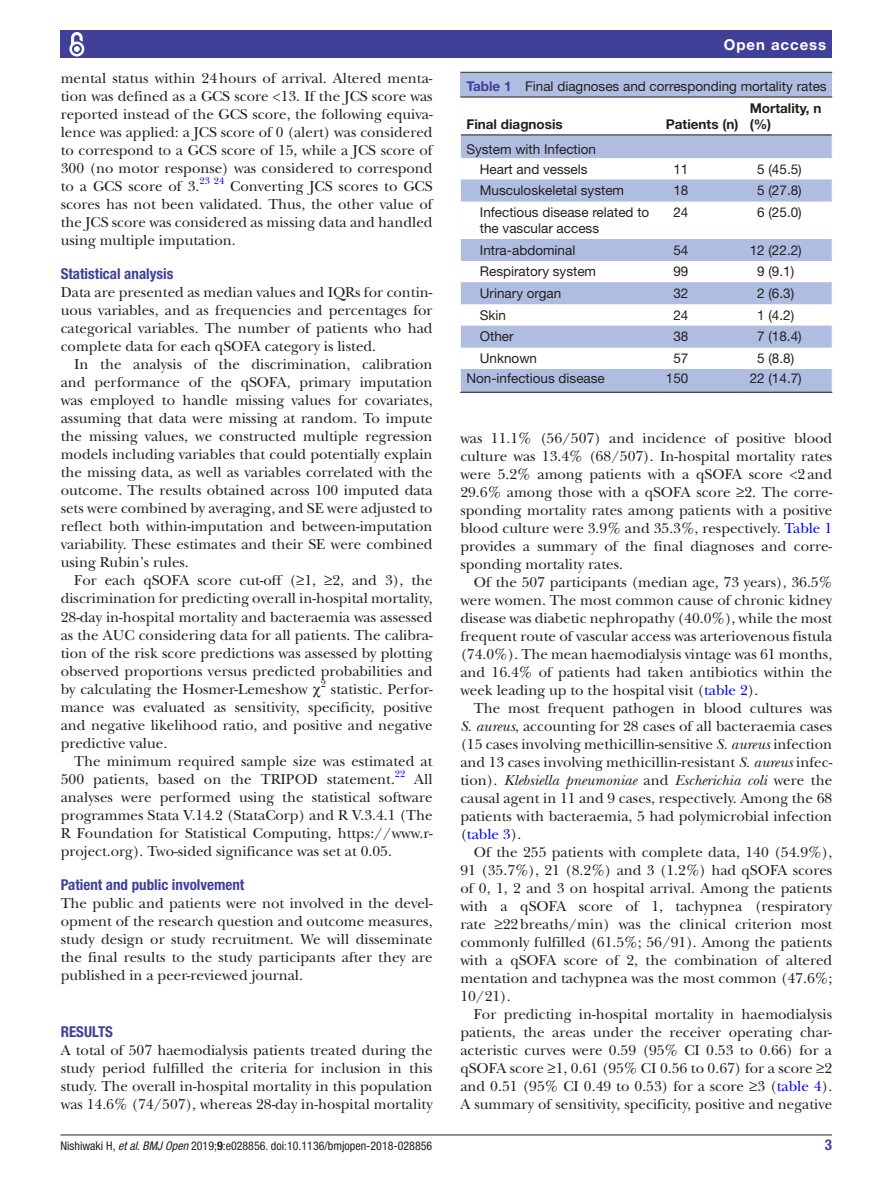
<style>
.page{position:relative;width:893px;height:1191px;background:#fff}
.page>*{position:absolute;margin:0;border:0;box-sizing:border-box;transform-origin:0 0}
.t1{font:15px/18px "New Baskerville";color:#231f20;text-align:justify}
.t2{font:700 condensed 15px "Helvetica Neue LT Std";color:#414099}
.t3{font:700 15px "Helvetica Neue LT Std";letter-spacing:.065em;color:#fff}
.t4{font:13.5px/20.1px "Helvetica Neue LT Std";color:#231f20;text-align:center}
.t5{font:700 13.5px/16.2px "Helvetica Neue LT Std";color:#231f20}
.t6{font:condensed 12px "Helvetica Neue LT Std";color:#231f20}
.t7{font:9.9px "New Baskerville";color:#00f}
.t8{font:9.9px "New Baskerville";color:#231f20}
.s1{font-weight:700;color:#414099}
.s2{color:#00f}
.s3{font-style:italic}
.s4{font-weight:700}
</style>
<div class="page">
<hr style="left:61px;top:1134px;width:771px;height:1px;background:#231f20">
<div style="left:61px;top:31px;width:771px;height:27px;background:#414099"></div>
<svg style="left:69px;top:32px;width:16px;height:25px"></svg>
<div style="left:460px;top:73px;width:372px;height:319px;background:#afbde1"></div>
<hr style="left:460px;top:72px;width:372px;height:1px;background:#231f20">
<div style="left:461px;top:98px;width:371px;height:36px;background:#fff"></div>
<svg style="left:461px;top:135px;width:371px;height:257px"></svg>
<hr style="left:460px;top:97px;width:200px;height:1px;background:#231f20">
<hr style="left:460px;top:134px;width:200px;height:1px;background:#231f20">
<hr style="left:660px;top:97px;width:84px;height:1px;background:#231f20">
<hr style="left:660px;top:134px;width:84px;height:1px;background:#231f20">
<hr style="left:744px;top:97px;width:88px;height:1px;background:#231f20">
<hr style="left:744px;top:134px;width:88px;height:1px;background:#231f20">
<hr style="left:460px;top:392px;width:200px;height:1px;background:#231f20">
<hr style="left:660px;top:392px;width:84px;height:1px;background:#231f20">
<hr style="left:744px;top:392px;width:88px;height:1px;background:#231f20">
<hr style="left:460px;top:97px;width:1px;height:38px;background:#fff">
<svg style="left:460px;top:135px;width:1px;height:66px"></svg>
<hr style="left:460px;top:201px;width:1px;height:38px;background:#fff">
<svg style="left:460px;top:239px;width:1px;height:153px"></svg>
<p class="t1" style="left:61px;top:69px;width:373px">mental status within 24hours of arrival. Altered menta&shy;tion was defined as a GCS score &lt;13. If the JCS score was reported instead of the GCS score, the following equiva&shy;lence was applied: a JCS score of 0 (alert) was considered to correspond to a GCS score of 15, while a JCS score of 300 (no motor response) was considered to correspond to a GCS score of 3.</p>
<p class="t7" style="left:200px;top:175px;width:26px">23 24</p>
<p class="t1" style="left:61px;top:177px;width:373px;text-indent:169px">Converting JCS scores to GCS scores has not been validated. Thus, the other value of the JCS score was considered as missing data and handled using multiple imputation.</p>
<p class="t2" style="left:61px;top:265px;width:114px">Statistical analysis</p>
<p class="t1" style="left:61px;top:284px;width:373px">Data are presented as median values and IQRs for contin&shy;uous variables, and as frequencies and percentages for categorical variables. The number of patients who had complete data for each qSOFA category is listed.</p>
<p class="t1" style="left:61px;top:356px;width:373px;text-indent:13px">In the analysis of the discrimination, calibration and performance of the qSOFA, primary imputation was employed to handle missing values for covariates, assuming that data were missing at random. To impute the missing values, we constructed multiple regression models including variables that could potentially explain the missing data, as well as variables correlated with the outcome. The results obtained across 100 imputed data sets were combined by averaging, and SE were adjusted to reflect both within-imputation and between-imputation variability. These estimates and their SE were combined using Rubin’s rules.</p>
<p class="t1" style="left:61px;top:572px;width:373px;text-indent:13px">For each qSOFA score cut-off (≥1, ≥2, and 3), the discrimination for predicting overall in-hospital mortality, 28-day in-hospital mortality and bacteraemia was assessed as the AUC considering data for all patients. The calibra&shy;tion of the risk score predictions was assessed by plotting observed proportions versus predicted probabilities and by calculating the Hosmer-Lemeshow</p>
<p class="t8" style="left:321px;top:678px;width:7px">2</p>
<p class="t1" style="left:61px;top:680px;width:373px;text-indent:270px">statistic. Perfor&shy;mance was evaluated as sensitivity, specificity, positive and negative likelihood ratio, and positive and negative predictive value.</p>
<p class="t1" style="left:61px;top:752px;width:373px;text-indent:13px">The minimum required sample size was estimated at<br>500 patients, based on the TRIPOD statement.</p>
<p class="t7" style="left:395px;top:768px;width:12px">22</p>
<p class="t1" style="left:61px;top:770px;width:373px;text-indent:354px">All analyses were performed using the statistical software programmes Stata V.14.2 (StataCorp) and R V.3.4.1 (The R Foundation for Statistical Computing, https://www.r&shy;project.org). Two-sided significance was set at 0.05.</p>
<p class="t2" style="left:61px;top:875px;width:185px">Patient and public involvement</p>
<p class="t1" style="left:61px;top:894px;width:373px">The public and patients were not involved in the devel&shy;opment of the research question and outcome measures, study design or study recruitment. We will disseminate the final results to the study participants after they are published in a peer-reviewed journal.</p>
<p class="t2" style="left:61px;top:1023px;width:54px">Results</p>
<p class="t1" style="left:61px;top:1041px;width:373px">A total of 507 haemodialysis patients treated during the study period fulfilled the criteria for inclusion in this study. The overall in-hospital mortality in this population was 14.6% (74/507), whereas 28-day in-hospital mortality</p>
<p class="t3" style="left:724px;top:35px;width:104px">Open access</p>
<p class="t4" style="left:466px;top:76px;width:362px"><span class="s1">Table 1</span> Final diagnoses and corresponding mortality rates</p>
<p class="t5" style="left:466px;top:116px;width:98px">Final diagnosis</p>
<p class="t5" style="left:666px;top:116px;width:74px">Patients (n)</p>
<p class="t5" style="left:750px;top:99px;width:73px">Mortality, n (%)</p>
<p class="t4" style="left:466px;top:138px;width:131px">System with Infection<br>Heart and vessels</p>
<p class="t4" style="left:673px;top:159px;width:17px">11</p>
<p class="t4" style="left:757px;top:159px;width:46px">5 (45.5)</p>
<p class="t4" style="left:480px;top:180px;width:146px">Musculoskeletal system</p>
<p class="t4" style="left:673px;top:180px;width:17px">18</p>
<p class="t4" style="left:757px;top:180px;width:46px">5 (27.8)</p>
<p class="t4" style="left:480px;top:204px;width:171px;line-height:16.2px;text-align:left">Infectious disease related to the vascular access</p>
<p class="t4" style="left:673px;top:202px;width:17px">24</p>
<p class="t4" style="left:757px;top:202px;width:46px">6 (25.0)</p>
<p class="t4" style="left:480px;top:240px;width:97px">Intra-abdominal</p>
<p class="t4" style="left:673px;top:240px;width:17px">54</p>
<p class="t4" style="left:750px;top:240px;width:54px">12 (22.2)</p>
<p class="t4" style="left:480px;top:261px;width:118px">Respiratory system</p>
<p class="t4" style="left:673px;top:261px;width:17px">99</p>
<p class="t4" style="left:757px;top:261px;width:39px">9 (9.1)</p>
<p class="t4" style="left:480px;top:283px;width:83px">Urinary organ</p>
<p class="t4" style="left:673px;top:283px;width:17px">32</p>
<p class="t4" style="left:757px;top:283px;width:39px">2 (6.3)</p>
<p class="t4" style="left:480px;top:305px;width:28px">Skin</p>
<p class="t4" style="left:673px;top:305px;width:17px">24</p>
<p class="t4" style="left:757px;top:305px;width:39px">1 (4.2)</p>
<p class="t4" style="left:480px;top:326px;width:35px">Other</p>
<p class="t4" style="left:673px;top:326px;width:17px">38</p>
<p class="t4" style="left:757px;top:326px;width:46px">7 (18.4)</p>
<p class="t4" style="left:480px;top:348px;width:59px">Unknown</p>
<p class="t4" style="left:673px;top:348px;width:17px">57</p>
<p class="t4" style="left:757px;top:348px;width:39px">5 (8.8)</p>
<p class="t4" style="left:466px;top:368px;width:140px">Non-infectious disease</p>
<p class="t4" style="left:666px;top:368px;width:24px">150</p>
<p class="t4" style="left:750px;top:368px;width:54px">22 (14.7)</p>
<p class="t1" style="left:460px;top:429px;width:373px">was 11.1% (56/507) and incidence of positive blood culture was 13.4% (68/507). In-hospital mortality rates were 5.2% among patients with a qSOFA score &lt;2and 29.6% among those with a qSOFA score ≥2. The corre&shy;sponding mortality rates among patients with a positive blood culture were 3.9% and 35.3%, respectively. <span class="s2">Table 1 </span>provides a summary of the final diagnoses and corre&shy;sponding mortality rates.</p>
<p class="t1" style="left:460px;top:573px;width:373px;text-indent:14px">Of the 507 participants (median age, 73 years), 36.5% were women. The most common cause of chronic kidney disease was diabetic nephropathy (40.0%), while the most frequent route of vascular access was arteriovenous fistula (74.0%). The mean haemodialysis vintage was 61 months, and 16.4% of patients had taken antibiotics within the week leading up to the hospital visit (<span class="s2">table 2</span>).</p>
<p class="t1" style="left:460px;top:699px;width:373px;text-indent:14px">The most frequent pathogen in blood cultures was <span class="s3">S. aureus</span>, accounting for 28 cases of all bacteraemia cases (15 cases involving methicillin-sensitive <span class="s3">S. aureus</span> infection and 13 cases involving methicillin-resistant <span class="s3">S. aureus</span> infec&shy;tion). <span class="s3">Klebsiella pneumoniae</span> and <span class="s3">Escherichia coli</span> were the causal agent in 11 and 9 cases, respectively. Among the 68 patients with bacteraemia, 5 had polymicrobial infection (<span class="s2">table 3</span>).</p>
<p class="t1" style="left:460px;top:843px;width:373px;text-indent:14px">Of the 255 patients with complete data, 140 (54.9%), 91 (35.7%), 21 (8.2%) and 3 (1.2%) had qSOFA scores of 0, 1, 2 and 3 on hospital arrival. Among the patients with a qSOFA score of 1, tachypnea (respiratory rate ≥22breaths/min) was the clinical criterion most commonly fulfilled (61.5%; 56/91). Among the patients with a qSOFA score of 2, the combination of altered mentation and tachypnea was the most common (47.6%; 10/21).</p>
<p class="t1" style="left:460px;top:1005px;width:373px;text-indent:14px">For predicting in-hospital mortality in haemodialysis patients, the areas under the receiver operating char&shy;acteristic curves were 0.59 (95% CI 0.53 to 0.66) for a qSOFA score ≥1, 0.61 (95% CI 0.56 to 0.67) for a score ≥2 and 0.51 (95% CI 0.49 to 0.53) for a score ≥3 (<span class="s2">table 4</span>).<br>A summary of sensitivity, specificity, positive and negative</p>
<p class="t6" style="left:61px;top:1138px;width:373px">Nishiwaki H, <span class="s3">et al</span>. <span class="s3">BMJ Open</span> 2019;<span class="s4">9</span>:e028856. doi:10.1136/bmjopen-2018-028856</p>
<p class="t2" style="left:825px;top:1135px;width:9px">3</p>
</div>
